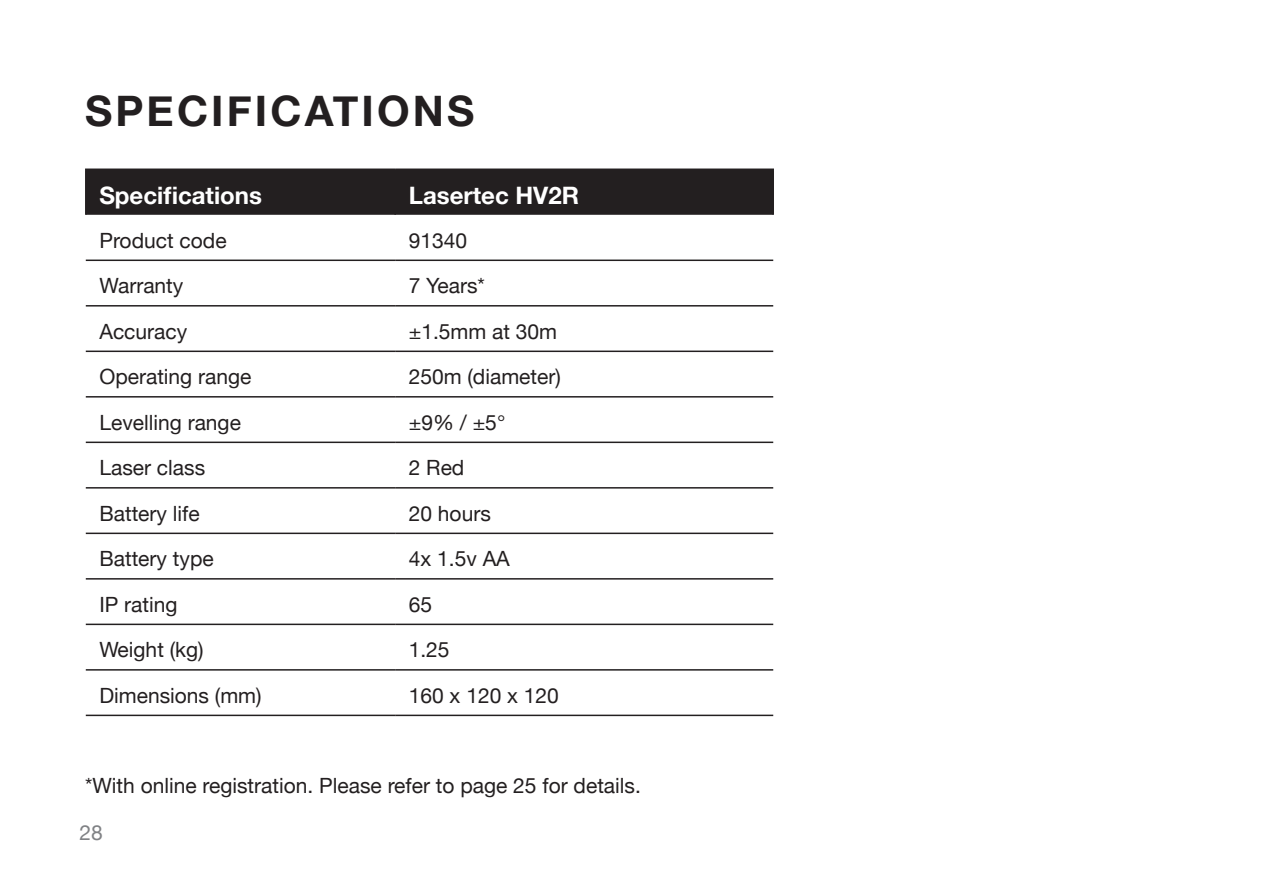
<style>
.page{position:relative;width:1263px;height:893px;background:#fff}
.page>*{position:absolute;margin:0;border:0;box-sizing:border-box;transform-origin:0 0}
.t1{font:700 42px "Helvetica Neue";letter-spacing:.075em;color:#231f20}
.t2{font:700 24px "Helvetica Neue";color:#fff}
.t3{font:21px "Helvetica Neue";color:#231f20}
.t4{font:21px "Helvetica Neue";color:#808285}
</style>
<div class="page">
<div style="left:87px;top:170px;width:685px;height:45px;background:#231f20"></div>
<hr style="left:85px;top:169px;width:310px;height:1px;background:#231f20">
<hr style="left:85px;top:170px;width:2px;height:45px;background:#231f20">
<hr style="left:395px;top:169px;width:379px;height:1px;background:#231f20">
<hr style="left:394px;top:170px;width:2px;height:45px;background:#231f20">
<hr style="left:772px;top:170px;width:2px;height:45px;background:#231f20">
<hr style="left:86px;top:260px;width:309px;height:1px;background:#231f20">
<hr style="left:395px;top:260px;width:378px;height:1px;background:#231f20">
<hr style="left:86px;top:305px;width:309px;height:2px;background:#231f20">
<hr style="left:395px;top:305px;width:378px;height:2px;background:#231f20">
<hr style="left:86px;top:351px;width:309px;height:1px;background:#231f20">
<hr style="left:395px;top:351px;width:378px;height:1px;background:#231f20">
<hr style="left:86px;top:396px;width:309px;height:2px;background:#231f20">
<hr style="left:395px;top:396px;width:378px;height:2px;background:#231f20">
<hr style="left:86px;top:442px;width:309px;height:1px;background:#231f20">
<hr style="left:395px;top:442px;width:378px;height:1px;background:#231f20">
<hr style="left:86px;top:487px;width:309px;height:2px;background:#231f20">
<hr style="left:395px;top:487px;width:378px;height:2px;background:#231f20">
<hr style="left:86px;top:533px;width:309px;height:1px;background:#231f20">
<hr style="left:395px;top:533px;width:378px;height:1px;background:#231f20">
<hr style="left:86px;top:578px;width:309px;height:2px;background:#231f20">
<hr style="left:395px;top:578px;width:378px;height:2px;background:#231f20">
<hr style="left:86px;top:624px;width:309px;height:1px;background:#231f20">
<hr style="left:395px;top:624px;width:378px;height:1px;background:#231f20">
<hr style="left:86px;top:669px;width:309px;height:2px;background:#231f20">
<hr style="left:395px;top:669px;width:378px;height:2px;background:#231f20">
<hr style="left:86px;top:715px;width:309px;height:1px;background:#231f20">
<hr style="left:395px;top:715px;width:378px;height:1px;background:#231f20">
<p class="t1" style="left:85px;top:78px;width:391px">SPECIFICATIONS</p>
<p class="t2" style="left:99px;top:176px;width:164px">Specifications</p>
<p class="t2" style="left:409px;top:176px;width:172px">Lasertec HV2R</p>
<p class="t3" style="left:99px;top:225px;width:129px">Product code</p>
<p class="t3" style="left:409px;top:225px;width:60px">91340</p>
<p class="t3" style="left:99px;top:270px;width:85px">Warranty</p>
<p class="t3" style="left:409px;top:270px;width:78px">7 Years*</p>
<p class="t3" style="left:99px;top:316px;width:89px">Accuracy</p>
<p class="t3" style="left:409px;top:316px;width:150px">±1.5mm at 30m</p>
<p class="t3" style="left:99px;top:361px;width:154px">Operating range</p>
<p class="t3" style="left:409px;top:361px;width:154px">250m (diameter)</p>
<p class="t3" style="left:99px;top:407px;width:143px">Levelling range</p>
<p class="t3" style="left:409px;top:407px;width:98px">±9% / ±5°</p>
<p class="t3" style="left:99px;top:452px;width:107px">Laser class</p>
<p class="t3" style="left:409px;top:452px;width:57px">2 Red</p>
<p class="t3" style="left:99px;top:498px;width:102px">Battery life</p>
<p class="t3" style="left:409px;top:498px;width:84px">20 hours</p>
<p class="t3" style="left:99px;top:543px;width:116px">Battery type</p>
<p class="t3" style="left:409px;top:543px;width:103px">4x 1.5v AA</p>
<p class="t3" style="left:99px;top:589px;width:80px">IP rating</p>
<p class="t3" style="left:409px;top:589px;width:25px">65</p>
<p class="t3" style="left:99px;top:634px;width:106px">Weight (kg)</p>
<p class="t3" style="left:409px;top:634px;width:42px">1.25</p>
<p class="t3" style="left:99px;top:680px;width:164px">Dimensions (mm)</p>
<p class="t3" style="left:409px;top:680px;width:152px">160 x 120 x 120</p>
<p class="t3" style="left:85px;top:770px;width:557px">*With online registration. Please refer to page 25 for details.</p>
<p class="t4" style="left:79px;top:817px;width:25px">28</p>
</div>
